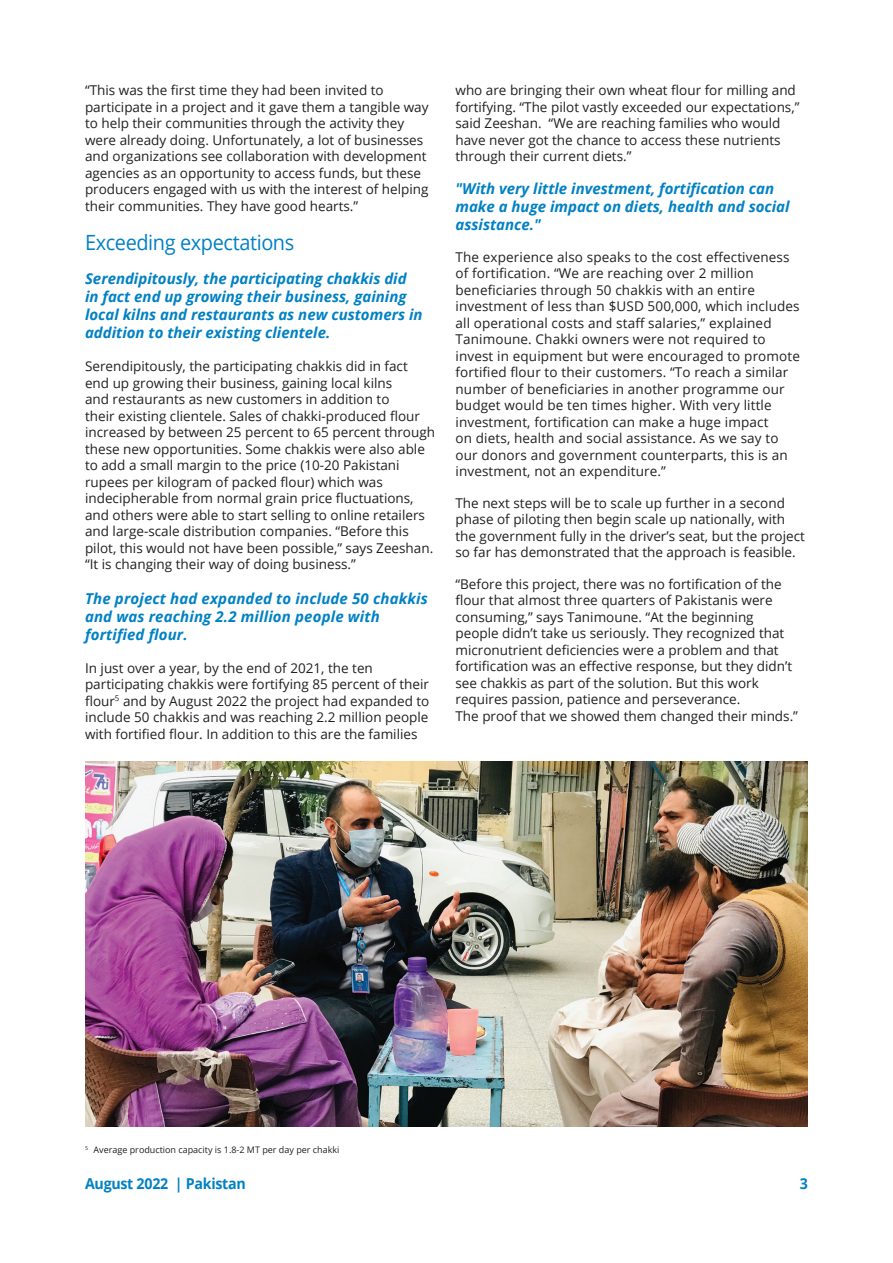
<style>
.page{position:relative;width:893px;height:1263px;background:#fff}
.page>*{position:absolute;margin:0;border:0;box-sizing:border-box;transform-origin:0 0}
.t1{font:21px "Open Sans";letter-spacing:-.02em;color:#0081c4;scale:.95 1}
.t2{font:italic 700 15px/18px "Open Sans";color:#0081c4}
.t3{font:700 15px "Open Sans";letter-spacing:-.02em;color:#0081c4;scale:.95 1}
.t4{font:13.5px/16.5px "Open Sans";color:#231f20}
.t5{font:9px "Open Sans";color:#231f20}
</style>
<div class="page">
<img style="left:85px;top:761px;width:723px;height:365px">
<p class="t4" style="left:85px;top:82px;width:345px">“This was the first time they had been invited to participate in a project and it gave them a tangible way to help their communities through the activity they were already doing. Unfortunately, a lot of businesses and organizations see collaboration with development agencies as an opportunity to access funds, but these producers engaged with us with the interest of helping their communities. They have good hearts.”</p>
<h1 class="t1" style="left:85px;top:228px;width:222px">Exceeding expectations</h1>
<p class="t2" style="left:85px;top:270px;width:339px">Serendipitously, the participating chakkis did in fact end up growing their business, gaining local kilns and restaurants as new customers in addition to their existing clientele.</p>
<p class="t4" style="left:85px;top:358px;width:352px">Serendipitously, the participating chakkis did in fact end up growing their business, gaining local kilns<br>and restaurants as new customers in addition to<br>their existing clientele. Sales of chakki-produced flour increased by between 25 percent to 65 percent through these new opportunities. Some chakkis were also able to add a small margin to the price (10-20 Pakistani rupees per kilogram of packed flour) which was indecipherable from normal grain price fluctuations, and others were able to start selling to online retailers and large-scale distribution companies. “Before this pilot, this would not have been possible,” says Zeeshan. “It is changing their way of doing business.”</p>
<p class="t2" style="left:85px;top:589px;width:344px">The project had expanded to include 50 chakkis and was reaching 2.2 million people with fortified flour.</p>
<p class="t4" style="left:85px;top:659px;width:346px">In just over a year, by the end of 2021, the ten participating chakkis were fortifying 85 percent of their flour<sup>5</sup> and by August 2022 the project had expanded to include 50 chakkis and was reaching 2.2 million people with fortified flour. In addition to this are the families</p>
<p class="t4" style="left:455px;top:82px;width:345px">who are bringing their own wheat flour for milling and fortifying. “The pilot vastly exceeded our expectations,” said Zeeshan. “We are reaching families who would have never got the chance to access these nutrients through their current diets.”</p>
<p class="t2" style="left:455px;top:180px;width:336px">"With very little investment, fortification can make a huge impact on diets, health and social assistance."</p>
<p class="t4" style="left:455px;top:248px;width:346px">The experience also speaks to the cost effectiveness of fortification. “We are reaching over 2 million beneficiaries through 50 chakkis with an entire investment of less than $USD 500,000, which includes all operational costs and staff salaries,” explained Tanimoune. Chakki owners were not required to invest in equipment but were encouraged to promote fortified flour to their customers. “To reach a similar number of beneficiaries in another programme our budget would be ten times higher. With very little investment, fortification can make a huge impact<br>on diets, health and social assistance. As we say to our donors and government counterparts, this is an investment, not an expenditure.”</p>
<p class="t4" style="left:455px;top:494px;width:351px">The next steps will be to scale up further in a second phase of piloting then begin scale up nationally, with the government fully in the driver’s seat, but the project so far has demonstrated that the approach is feasible.</p>
<p class="t4" style="left:455px;top:575px;width:344px">“Before this project, there was no fortification of the flour that almost three quarters of Pakistanis were consuming,” says Tanimoune. “At the beginning people didn’t take us seriously. They recognized that micronutrient deficiencies were a problem and that fortification was an effective response, but they didn’t see chakkis as part of the solution. But this work requires passion, patience and perseverance.<br>The proof that we showed them changed their minds.”</p>
<p class="t5" style="left:85px;top:1144px;width:256px"><sup>5</sup> Average production capacity is 1.8-2 MT per day per chakki</p>
<p class="t3" style="left:85px;top:1173px;width:171px">August 2022 | Pakistan</p>
<p class="t3" style="left:800px;top:1173px;width:10px">3</p>
</div>
